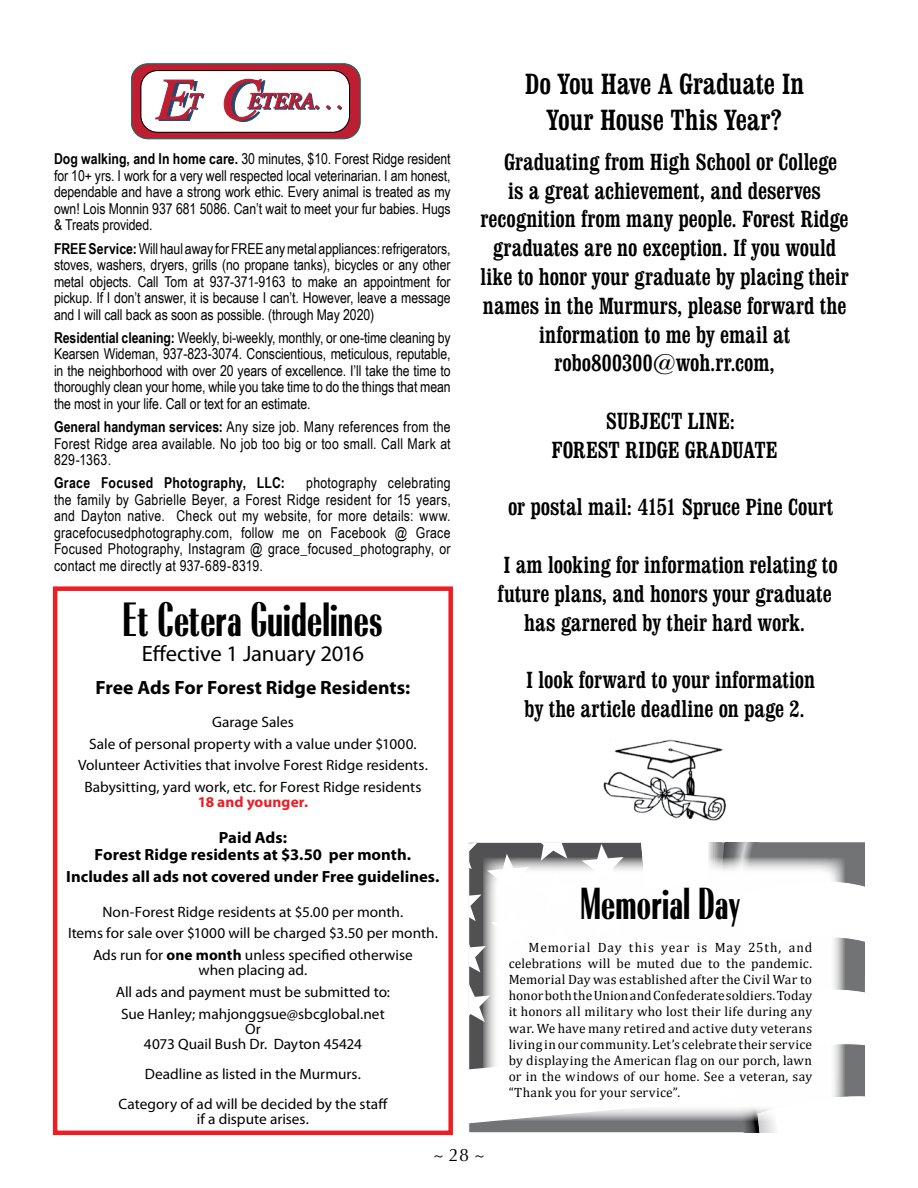
<style>
.page{position:relative;width:918px;height:1188px;background:#fff}
.page>*{position:absolute;margin:0;border:0;box-sizing:border-box;transform-origin:0 0}
.t1{font:45px "Radiant Cond ICG";color:#000}
.t2{font:42px "Radiant Cond ICG";color:#000}
.t3{font:condensed 30px/36px "Clarendon BT";color:#000;text-align:center}
.t4{font:condensed 24px/28.8px "Clarendon BT";color:#000;text-align:center}
.t5{font:22.2px "Myriad Pro";letter-spacing:-.01em;color:#000}
.t6{font:700 19.2px "Myriad Pro";color:#000}
.t7{font:18px "Optima";color:#000}
.t8{font:700 16.2px/16.5px "Myriad Pro";letter-spacing:.005em;color:#000;text-align:center}
.t9{font:15px/16.5px "Arial Narrow";letter-spacing:-.005em;color:#000;text-align:justify}
.t10{font:15px/21.8px "Myriad Pro";color:#000;text-align:center}
.t11{font:700 15px "Arial Narrow";letter-spacing:.025em;color:#000}
.t12{font:700 15px "Myriad Pro";letter-spacing:.005em;color:#ed1d24}
.t13{font:13.5px/16.2px "Cambria";letter-spacing:.01em;color:#000;text-align:justify}
.s1{font-weight:700}
</style>
<div class="page">
<svg style="left:132px;top:64px;width:228px;height:75px;fill:#be1e32"></svg>
<div style="left:132px;top:64px;width:228px;height:75px;border:1px solid #00745d;border-radius:17px"></div>
<div style="left:141px;top:71px;width:208px;height:61px;background:#fff;border-radius:16px"></div>
<div style="left:141px;top:71px;width:209px;height:61px;border:1px solid #000;border-radius:17px"></div>
<svg style="left:223px;top:78px;width:97px;height:44px"></svg>
<svg style="left:326px;top:106px;width:5px;height:4px"></svg>
<svg style="left:338px;top:106px;width:4px;height:4px"></svg>
<svg style="left:155px;top:79px;width:50px;height:42px"></svg>
<div style="left:53px;top:586px;width:400px;height:549px;border:4px solid #ed1d24"></div>
<svg style="left:469px;top:842px;width:396px;height:291px"></svg>
<div style="left:483px;top:858px;width:362px;height:263px;background:#fff"></div>
<img style="left:603px;top:739px;width:123px;height:82px">
<p class="t9" style="left:54px;top:150px;width:398px"><span class="s1">Dog walking, and In home care.</span> 30 minutes, $10. Forest Ridge resident for 10+ yrs. I work for a very well respected local veterinarian. I am honest, dependable and have a strong work ethic. Every animal is treated as my own! Lois Monnin 937 681 5086. Can’t wait to meet your fur babies. Hugs &amp; Treats provided.</p>
<p class="t9" style="left:54px;top:239px;width:398px"><span class="s1">FREE Service:</span> Will haul away for FREE any metal appliances: refrigerators, stoves, washers, dryers, grills (no propane tanks), bicycles or any other metal objects. Call Tom at 937-371-9163 to make an appointment for pickup. If I don’t answer, it is because I can’t. However, leave a message and I will call back as soon as possible. (through May 2020)</p>
<p class="t9" style="left:54px;top:329px;width:398px"><span class="s1">Residential cleaning:</span> Weekly, bi-weekly, monthly, or one-time cleaning by Kearsen Wideman, 937-823-3074. Conscientious, meticulous, reputable, in the neighborhood with over 20 years of excellence. I’ll take the time to thoroughly clean your home, while you take time to do the things that mean the most in your life. Call or text for an estimate.</p>
<p class="t9" style="left:54px;top:418px;width:398px"><span class="s1">General handyman services:</span> Any size job. Many references from the Forest Ridge area available. No job too big or too small. Call Mark at 829-1363.</p>
<p class="t11" style="left:54px;top:472px;width:233px">Grace Focused Photography, LLC:</p>
<p class="t9" style="left:54px;top:474px;width:398px;text-indent:252px">photography celebrating the family by Gabrielle Beyer, a Forest Ridge resident for 15 years, and Dayton native. Check out my website, for more details: www. gracefocusedphotography.com, follow me on Facebook @ Grace Focused Photography, Instagram @ grace_focused_photography, or contact me directly at 937-689-8319.</p>
<h1 class="t1" style="left:123px;top:593px;width:261px">Et Cetera Guidelines</h1>
<h3 class="t5" style="left:142px;top:640px;width:224px">Effective 1 January 2016</h3>
<p class="t6" style="left:96px;top:675px;width:316px">Free Ads For Forest Ridge Residents:</p>
<p class="t10" style="left:78px;top:711px;width:351px">Garage Sales<br>Sale of personal property with a value under $1000.<br>Volunteer Activities that involve Forest Ridge residents.<br>Babysitting, yard work, etc. for Forest Ridge residents</p>
<p class="t12" style="left:198px;top:792px;width:112px">18 and younger.</p>
<p class="t8" style="left:95px;top:829px;width:318px">Paid Ads:<br>Forest Ridge residents at $3.50 per month.</p>
<p class="t8" style="left:66px;top:868px;width:375px">Includes all ads not covered under Free guidelines.</p>
<p class="t10" style="left:68px;top:901px;width:371px">Non-Forest Ridge residents at $5.00 per month.<br>Items for sale over $1000 will be charged $3.50 per month.<br>Ads run for <span class="s1">one month</span> unless specified otherwise</p>
<p class="t10" style="left:116px;top:959px;width:276px">when placing ad.<br>All ads and payment must be submitted to:<br>Sue Hanley; mahjonggsue@sbcglobal.net</p>
<p class="t10" style="left:144px;top:1021px;width:219px;line-height:15px">Or<br>4073 Quail Bush Dr. Dayton 45424</p>
<p class="t10" style="left:119px;top:1058px;width:271px;line-height:30px">Deadline as listed in the Murmurs.<br>Category of ad will be decided by the staff</p>
<p class="t10" style="left:197px;top:1108px;width:114px">if a dispute arises.</p>
<h3 class="t3" style="left:525px;top:65px;width:281px">Do You Have A Graduate In<br>Your House This Year?</h3>
<p class="t4" style="left:481px;top:147px;width:370px">Graduating from High School or College<br>is a great achievement, and deserves recognition from many people. Forest Ridge graduates are no exception. If you would like to honor your graduate by placing their names in the Murmurs, please forward the information to me by email at robo800300@woh.rr.com,</p>
<h3 class="t4" style="left:552px;top:406px;width:228px">SUBJECT LINE:<br>FOREST RIDGE GRADUATE</h3>
<h3 class="t4" style="left:508px;top:492px;width:327px">or postal mail: 4151 Spruce Pine Court</h3>
<h3 class="t4" style="left:498px;top:550px;width:342px">I am looking for information relating to future plans, and honors your graduate has garnered by their hard work.</h3>
<h3 class="t4" style="left:525px;top:665px;width:292px;text-align:left">I look forward to your information by the article deadline on page 2.</h3>
<h2 class="t2" style="left:581px;top:879px;width:161px">Memorial Day</h2>
<p class="t13" style="left:509px;top:939px;width:305px;text-indent:20px">Memorial Day this year is May 25th, and celebrations will be muted due to the pandemic.<br>Memorial Day was established after the Civil War to honor both the Union and Confederate soldiers. Today it honors all military who lost their life during any war. We have many retired and active duty veterans living in our community. Let’s celebrate their service by displaying the American flag on our porch, lawn or in the windows of our home. See a veteran, say “Thank you for your service”.</p>
<p class="t7" style="left:433px;top:1145px;width:53px">~ 28 ~</p>
</div>
